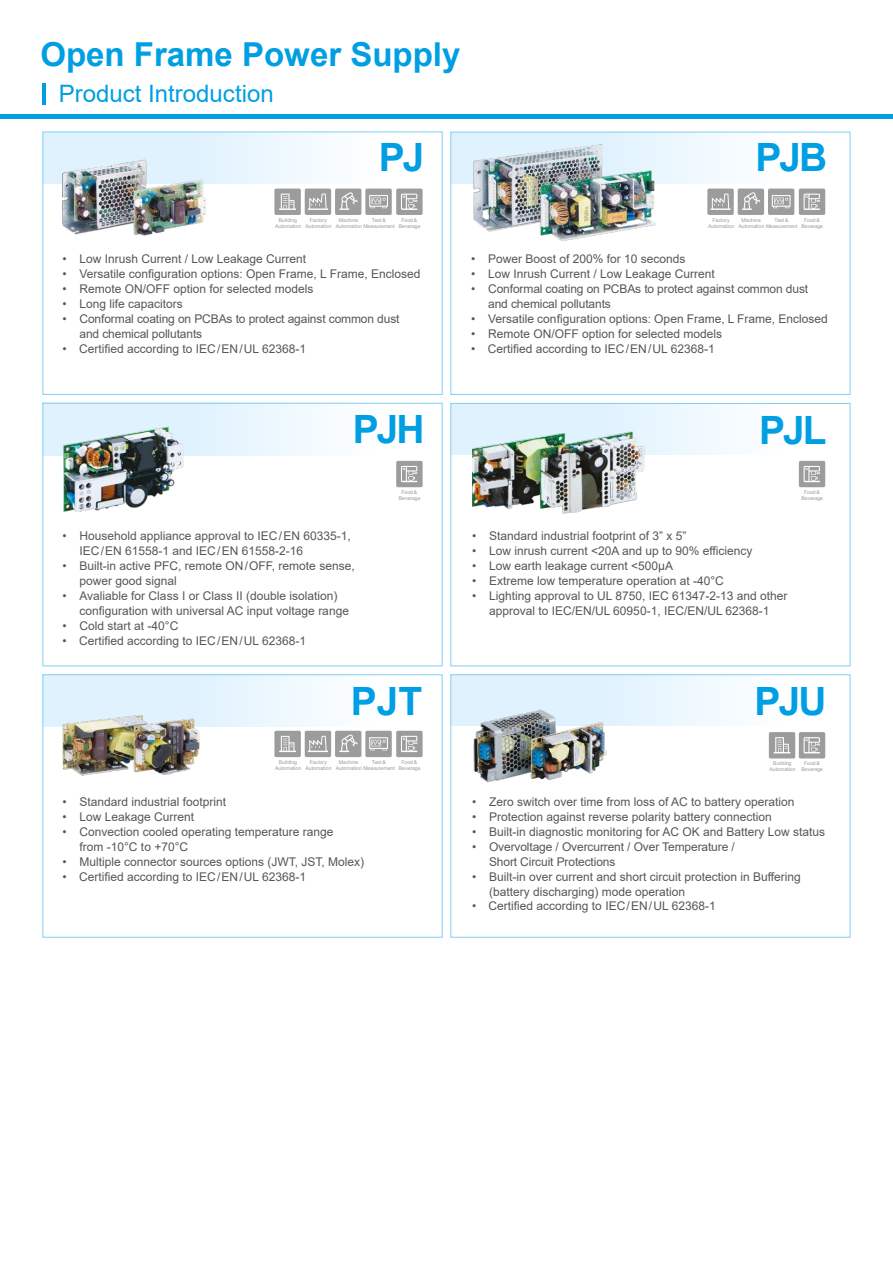
<style>
.page{position:relative;width:893px;height:1263px;background:#fff}
.page>*{position:absolute;margin:0;border:0;box-sizing:border-box;transform-origin:0 0}
.t1{font:700 39px "Arial";letter-spacing:-.05em;color:#009ee3}
.t2{font:700 33px "Arial";color:#009ee3}
.t3{font:24px "Arial";color:#009ee3}
.t4{font:12px/15px "Arial";color:#575656}
.t5{font:5.1px/6.1px "Arial";color:#9d9c9c;text-align:center}
</style>
<div class="page">
<div style="left:0;top:114px;width:893px;height:5px;background:#009ee3"></div>
<hr style="left:43px;top:84px;width:3px;height:21px;background:#009ee3">
<div style="left:43px;top:403px;width:399px;height:52px;background:linear-gradient(to right,#d6eefd,#fff)"></div>
<div style="left:43px;top:403px;width:400px;height:263px;border:1px solid #82cff5"></div>
<img style="left:63px;top:419px;width:133px;height:93px">
<div style="left:396px;top:461px;width:27px;height:26px;background:#9d9c9c;border-radius:2px"></div>
<svg style="left:401px;top:466px;width:16px;height:16px"></svg>
<div style="left:451px;top:404px;width:399px;height:51px;background:linear-gradient(to right,#d6eefd,#fff)"></div>
<div style="left:450px;top:403px;width:400px;height:263px;border:1px solid #82cff5"></div>
<img style="left:472px;top:425px;width:176px;height:89px">
<div style="left:799px;top:461px;width:26px;height:26px;background:#9d9c9c;border-radius:2px"></div>
<svg style="left:803px;top:466px;width:17px;height:16px"></svg>
<div style="left:451px;top:675px;width:399px;height:51px;background:linear-gradient(to right,#d6eefd,#fff)"></div>
<div style="left:450px;top:674px;width:400px;height:264px;border:1px solid #82cff5"></div>
<img style="left:473px;top:706px;width:135px;height:77px">
<div style="left:799px;top:732px;width:26px;height:26px;background:#9d9c9c;border-radius:2px"></div>
<svg style="left:803px;top:737px;width:17px;height:16px"></svg>
<div style="left:769px;top:732px;width:26px;height:26px;background:#9d9c9c;border-radius:2px"></div>
<svg style="left:773px;top:737px;width:17px;height:16px"></svg>
<div style="left:43px;top:132px;width:399px;height:51px;background:linear-gradient(to right,#d6eefd,#fff)"></div>
<div style="left:43px;top:132px;width:400px;height:263px;border:1px solid #82cff5"></div>
<div style="left:365px;top:189px;width:27px;height:26px;background:#9d9c9c;border-radius:2px"></div>
<svg style="left:369px;top:195px;width:19px;height:13px"></svg>
<div style="left:274px;top:189px;width:27px;height:26px;background:#9d9c9c;border-radius:2px"></div>
<svg style="left:279px;top:194px;width:17px;height:16px"></svg>
<div style="left:396px;top:189px;width:27px;height:26px;background:#9d9c9c;border-radius:2px"></div>
<svg style="left:401px;top:194px;width:16px;height:16px"></svg>
<div style="left:335px;top:189px;width:26px;height:26px;background:#9d9c9c;border-radius:2px"></div>
<svg style="left:339px;top:192px;width:19px;height:18px"></svg>
<div style="left:305px;top:189px;width:26px;height:26px;background:#9d9c9c;border-radius:2px"></div>
<svg style="left:308px;top:194px;width:20px;height:16px"></svg>
<img style="left:49px;top:145px;width:178px;height:91px">
<div style="left:451px;top:132px;width:399px;height:51px;background:linear-gradient(to right,#d6eefd,#fff)"></div>
<div style="left:450px;top:132px;width:400px;height:263px;border:1px solid #82cff5"></div>
<img style="left:452px;top:141px;width:214px;height:100px">
<div style="left:768px;top:189px;width:26px;height:26px;background:#9d9c9c;border-radius:2px"></div>
<svg style="left:772px;top:195px;width:19px;height:13px"></svg>
<div style="left:799px;top:189px;width:26px;height:26px;background:#9d9c9c;border-radius:2px"></div>
<svg style="left:803px;top:194px;width:17px;height:16px"></svg>
<div style="left:738px;top:189px;width:26px;height:26px;background:#9d9c9c;border-radius:2px"></div>
<svg style="left:742px;top:192px;width:18px;height:18px"></svg>
<div style="left:707px;top:189px;width:27px;height:26px;background:#9d9c9c;border-radius:2px"></div>
<svg style="left:710px;top:194px;width:21px;height:16px"></svg>
<div style="left:43px;top:675px;width:399px;height:51px;background:linear-gradient(to right,#d6eefd,#fff)"></div>
<div style="left:43px;top:674px;width:400px;height:264px;border:1px solid #82cff5"></div>
<img style="left:62px;top:714px;width:138px;height:61px">
<div style="left:365px;top:731px;width:27px;height:26px;background:#9d9c9c;border-radius:2px"></div>
<svg style="left:369px;top:737px;width:19px;height:13px"></svg>
<div style="left:274px;top:731px;width:27px;height:26px;background:#9d9c9c;border-radius:2px"></div>
<svg style="left:279px;top:736px;width:17px;height:16px"></svg>
<div style="left:396px;top:731px;width:27px;height:26px;background:#9d9c9c;border-radius:2px"></div>
<svg style="left:401px;top:736px;width:16px;height:16px"></svg>
<div style="left:335px;top:731px;width:26px;height:26px;background:#9d9c9c;border-radius:2px"></div>
<svg style="left:339px;top:734px;width:19px;height:18px"></svg>
<div style="left:305px;top:731px;width:26px;height:26px;background:#9d9c9c;border-radius:2px"></div>
<svg style="left:308px;top:736px;width:20px;height:16px"></svg>
<h2 class="t2" style="left:40px;top:32px;width:421px">Open Frame Power Supply</h2>
<h3 class="t3" style="left:59px;top:77px;width:216px">Product Introduction</h3>
<h1 class="t1" style="left:379px;top:130px;width:47px">PJ</h1>
<h1 class="t1" style="left:755px;top:130px;width:73px">PJB</h1>
<p class="t5" style="left:401px;top:217px;width:18px">Food&amp;</p>
<p class="t5" style="left:372px;top:217px;width:16px">Test &amp;</p>
<p class="t5" style="left:305px;top:217px;width:28px">Factory<br>Automation</p>
<p class="t5" style="left:339px;top:217px;width:21px">Machine</p>
<p class="t5" style="left:275px;top:217px;width:28px">Building<br>Automation</p>
<p class="t5" style="left:399px;top:223px;width:23px">Beverage</p>
<p class="t5" style="left:336px;top:223px;width:61px">Automation Measurement</p>
<p class="t5" style="left:804px;top:217px;width:18px">Food&amp;</p>
<p class="t5" style="left:774px;top:217px;width:16px">Test &amp;</p>
<p class="t5" style="left:708px;top:217px;width:28px">Factory<br>Automation</p>
<p class="t5" style="left:741px;top:217px;width:21px">Machine</p>
<p class="t5" style="left:738px;top:223px;width:61px">Automation Measurement</p>
<p class="t5" style="left:801px;top:223px;width:23px">Beverage</p>
<p class="t4" style="left:63px;top:251px;width:245px">• Low Inrush Current / Low Leakage Current</p>
<p class="t4" style="left:63px;top:266px;width:360px">• Versatile configuration options: Open Frame, L Frame, Enclosed</p>
<p class="t4" style="left:63px;top:281px;width:253px">• Remote ON/OFF option for selected models</p>
<p class="t4" style="left:63px;top:296px;width:122px">• Long life capacitors</p>
<p class="t4" style="left:80px;top:311px;width:322px;text-indent:-17px">• Conformal coating on PCBAs to protect against common dust and chemical pollutants</p>
<p class="t4" style="left:63px;top:341px;width:245px">• Certified according to IEC/EN/UL 62368-1</p>
<p class="t4" style="left:471px;top:251px;width:216px">• Power Boost of 200% for 10 seconds</p>
<p class="t4" style="left:471px;top:266px;width:245px">• Low Inrush Current / Low Leakage Current</p>
<p class="t4" style="left:488px;top:281px;width:322px;text-indent:-17px">• Conformal coating on PCBAs to protect against common dust and chemical pollutants</p>
<p class="t4" style="left:471px;top:311px;width:358px">• Versatile configuration options: Open Frame, L Frame, Enclosed</p>
<p class="t4" style="left:471px;top:326px;width:253px">• Remote ON/OFF option for selected models</p>
<p class="t4" style="left:471px;top:341px;width:245px">• Certified according to IEC/EN/UL 62368-1</p>
<h1 class="t1" style="left:353px;top:402px;width:73px">PJH</h1>
<h1 class="t1" style="left:759px;top:403px;width:69px">PJL</h1>
<p class="t5" style="left:401px;top:489px;width:18px">Food&amp;</p>
<p class="t5" style="left:804px;top:489px;width:18px">Food&amp;</p>
<p class="t5" style="left:399px;top:495px;width:23px">Beverage</p>
<p class="t5" style="left:801px;top:495px;width:23px">Beverage</p>
<p class="t4" style="left:80px;top:528px;width:273px;text-indent:-17px">• Household appliance approval to IEC/EN 60335-1,<br>IEC/EN 61558-1 and IEC/EN 61558-2-16</p>
<p class="t4" style="left:80px;top:558px;width:277px;text-indent:-17px">• Built-in active PFC, remote ON/OFF, remote sense, power good signal</p>
<p class="t4" style="left:80px;top:588px;width:271px;text-indent:-17px">• Avaliable for Class I or Class II (double isolation) configuration with universal AC input voltage range</p>
<p class="t4" style="left:63px;top:618px;width:117px">• Cold start at -40°C</p>
<p class="t4" style="left:63px;top:633px;width:245px">• Certified according to IEC/EN/UL 62368-1</p>
<p class="t4" style="left:472px;top:529px;width:216px">• Standard industrial footprint of 3” x 5”</p>
<p class="t4" style="left:472px;top:544px;width:282px">• Low inrush current &lt;20A and up to 90% efficiency</p>
<p class="t4" style="left:472px;top:559px;width:203px">• Low earth leakage current &lt;500µA</p>
<p class="t4" style="left:472px;top:574px;width:253px">• Extreme low temperature operation at -40°C</p>
<p class="t4" style="left:472px;top:589px;width:317px;text-align:center">• Lighting approval to UL 8750, IEC 61347-2-13 and other approval to IEC/EN/UL 60950-1, IEC/EN/UL 62368-1</p>
<h1 class="t1" style="left:351px;top:673px;width:73px">PJT</h1>
<h1 class="t1" style="left:755px;top:674px;width:73px">PJU</h1>
<p class="t5" style="left:401px;top:759px;width:18px">Food&amp;</p>
<p class="t5" style="left:372px;top:759px;width:16px">Test &amp;</p>
<p class="t5" style="left:305px;top:759px;width:28px">Factory<br>Automation</p>
<p class="t5" style="left:339px;top:759px;width:21px">Machine</p>
<p class="t5" style="left:275px;top:759px;width:28px">Building<br>Automation</p>
<p class="t5" style="left:399px;top:765px;width:23px">Beverage</p>
<p class="t5" style="left:336px;top:765px;width:61px">Automation Measurement</p>
<p class="t5" style="left:804px;top:760px;width:18px">Food&amp;</p>
<p class="t5" style="left:769px;top:760px;width:28px">Building<br>Automation</p>
<p class="t5" style="left:801px;top:766px;width:23px">Beverage</p>
<p class="t4" style="left:63px;top:794px;width:165px">• Standard industrial footprint</p>
<p class="t4" style="left:63px;top:809px;width:133px">• Low Leakage Current</p>
<p class="t4" style="left:80px;top:824px;width:256px;text-indent:-17px">• Convection cooled operating temperature range from -10°C to +70°C</p>
<p class="t4" style="left:63px;top:854px;width:303px">• Multiple connector sources options (JWT, JST, Molex)</p>
<p class="t4" style="left:63px;top:869px;width:245px">• Certified according to IEC/EN/UL 62368-1</p>
<p class="t4" style="left:472px;top:794px;width:324px">• Zero switch over time from loss of AC to battery operation</p>
<p class="t4" style="left:472px;top:809px;width:301px">• Protection against reverse polarity battery connection</p>
<p class="t4" style="left:472px;top:824px;width:355px">• Built-in diagnostic monitoring for AC OK and Battery Low status</p>
<p class="t4" style="left:489px;top:839px;width:247px;text-indent:-17px">• Overvoltage / Overcurrent / Over Temperature /<br>Short Circuit Protections</p>
<p class="t4" style="left:489px;top:869px;width:313px;text-indent:-17px">• Built-in over current and short circuit protection in Buffering (battery discharging) mode operation</p>
<p class="t4" style="left:472px;top:898px;width:245px">• Certified according to IEC/EN/UL 62368-1</p>
</div>
